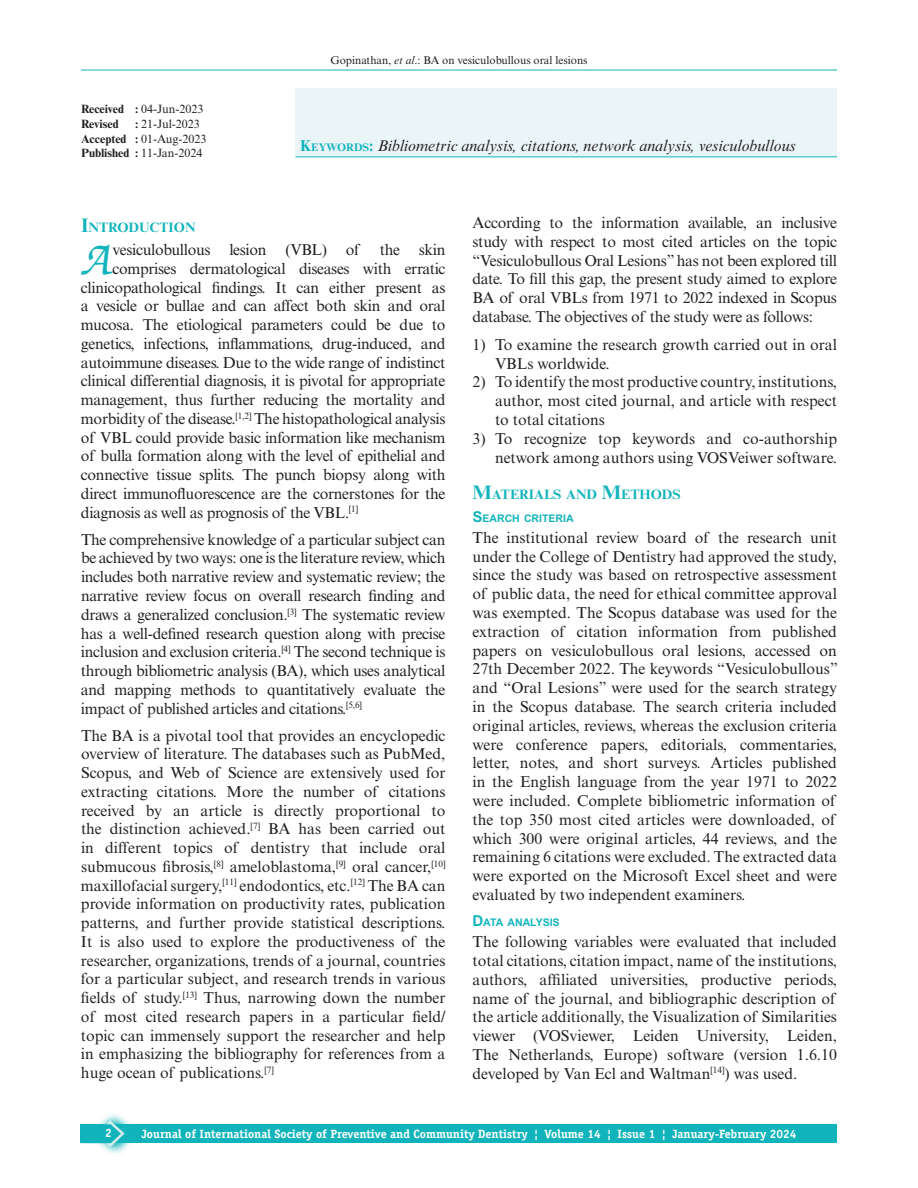
<style>
.page{position:relative;width:918px;height:1188px;background:#fff}
.page>*{position:absolute;margin:0;border:0;box-sizing:border-box;transform-origin:0 0}
.t1{font:italic 500 46.35px "Zapf Chancery IT Cby BT";color:#11b4bb}
.t2{font:15.75px/18.8px "Times New Roman MT Std";color:#231f20;text-align:justify}
.t3{font:15.75px "Times New Roman MT Std";letter-spacing:-.02em;color:#231f20}
.t4{font:italic 15.75px "Times New Roman MT Std";color:#231f20}
.t5{font:700 13.65px "Times New Roman MT Std";color:#11b4bb}
.t6{font:700 12px "Officina Serif Std";color:#fff}
.t7{font:12px/14.7px "Times New Roman MT Std";color:#231f20}
.t8{font:700 12px/14.7px "Times New Roman MT Std";color:#231f20}
.t9{font:11.25px "Times New Roman MT Std";color:#231f20}
.t10{font:700 10.5px "Arial MT Std";color:#11b4bb}
.s1{font-weight:400}
.s2{font-weight:700}
.s3{font-style:italic}
.s4{font-weight:700;font-style:normal;color:#11b4bb}
.s5{font-weight:700;font-style:normal;font-size:10.95px;color:#11b4bb}
.s6{font-size:19.5px}
.s7{font-size:15px}
</style>
<div class="page">
<div style="left:81px;top:1124px;width:756px;height:19px;background:#11b4bb"></div>
<svg style="left:102px;top:1114px;width:29px;height:40px"></svg>
<svg style="left:81px;top:1120px;width:44px;height:27px"></svg>
<hr style="left:81px;top:70px;width:756px;height:1px;background:#11b4bb">
<div style="left:296px;top:88px;width:541px;height:19px;background:#eaf5f7"></div>
<div style="left:296px;top:107px;width:541px;height:19px;background:#eaf5f7"></div>
<div style="left:296px;top:122px;width:541px;height:35px;background:#eaf5f7"></div>
<hr style="left:296px;top:157px;width:541px;height:1px;background:#11b4bb">
<p class="t8" style="left:81px;top:102px;width:124px">Received : <span class="s1">04-Jun-2023<br></span>Revised</p>
<p class="t7" style="left:81px;top:117px;width:127px;text-indent:54px"><span class="s2">:</span> 21-Jul-2023<br><span class="s2">Accepted :</span> 01-Aug-2023<br><span class="s2">Published :</span> 11-Jan-2024</p>
<p class="t9" style="left:330px;top:54px;width:259px">Gopinathan, <span class="s3">et al</span>.: BA on vesiculobullous oral lesions</p>
<p class="t4" style="left:300px;top:137px;width:497px"><span class="s4">K</span><span class="s5">EYWORDS</span><span class="s4">:</span> Bibliometric analysis, citations, network analysis, vesiculobullous</p>
<p class="t5" style="left:81px;top:219px;width:116px"><span class="s6">I</span>NTRODUCTION</p>
<h1 class="t1" style="left:85px;top:235px;width:30px">A</h1>
<p class="t3" style="left:112px;top:241px;width:248px">vesiculobullous lesion (VBL) of</p>
<p class="t2" style="left:380px;top:240px;width:67px">the skin</p>
<p class="t3" style="left:112px;top:259px;width:335px">comprises dermatological diseases with erratic</p>
<p class="t3" style="left:81px;top:278px;width:366px">clinicopathological findings. It can either present as</p>
<p class="t3" style="left:81px;top:297px;width:366px">a vesicle or bullae and can affect both skin and oral</p>
<p class="t3" style="left:81px;top:316px;width:366px">mucosa. The etiological parameters could be due to</p>
<p class="t3" style="left:81px;top:334px;width:366px">genetics, infections, inflammations, drug-induced, and</p>
<p class="t3" style="left:81px;top:353px;width:366px">autoimmune diseases. Due to the wide range of indistinct</p>
<p class="t3" style="left:81px;top:372px;width:366px">clinical differential diagnosis, it is pivotal for appropriate</p>
<p class="t3" style="left:81px;top:391px;width:366px">management, thus further reducing the mortality and</p>
<p class="t3" style="left:81px;top:410px;width:366px">morbidity of the disease.<sup>[1,2]</sup> The histopathological analysis</p>
<p class="t3" style="left:81px;top:428px;width:366px">of VBL could provide basic information like mechanism</p>
<p class="t3" style="left:81px;top:447px;width:366px">of bulla formation along with the level of epithelial and</p>
<p class="t3" style="left:81px;top:466px;width:366px">connective tissue splits. The punch biopsy along with</p>
<p class="t3" style="left:81px;top:485px;width:366px">direct immunofluorescence are the cornerstones for the</p>
<p class="t3" style="left:81px;top:503px;width:279px">diagnosis as well as prognosis of the VBL.<sup>[1]</sup></p>
<p class="t2" style="left:81px;top:530px;width:366px">The comprehensive knowledge of a particular subject can be achieved by two ways: one is the literature review, which includes both narrative review and systematic review; the narrative review focus on overall research finding and draws a generalized conclusion.<sup>[3]</sup> The systematic review has a well-defined research question along with precise inclusion and exclusion criteria.<sup>[4]</sup> The second technique is through bibliometric analysis (BA), which uses analytical and mapping methods to quantitatively evaluate the impact of published articles and citations.<sup>[5,6]</sup></p>
<p class="t2" style="left:81px;top:726px;width:366px">The BA is a pivotal tool that provides an encyclopedic overview of literature. The databases such as PubMed, Scopus, and Web of Science are extensively used for extracting citations. More the number of citations received by an article is directly proportional to the distinction achieved.<sup>[7]</sup> BA has been carried out in different topics of dentistry that include oral submucous fibrosis,<sup>[8]</sup> ameloblastoma,<sup>[9]</sup> oral cancer,<sup>[10] </sup>maxillofacial surgery,<sup>[11]</sup> endodontics, etc.<sup>[12]</sup> The BA can provide information on productivity rates, publication patterns, and further provide statistical descriptions.<br>It is also used to explore the productiveness of the researcher, organizations, trends of a journal, countries for a particular subject, and research trends in various fields of study.<sup>[13]</sup> Thus, narrowing down the number of most cited research papers in a particular field/ topic can immensely support the researcher and help in emphasizing the bibliography for references from a huge ocean of publications.<sup>[7]</sup></p>
<p class="t2" style="left:472px;top:213px;width:366px">According to the information available, an inclusive study with respect to most cited articles on the topic “Vesiculobullous Oral Lesions” has not been explored till date. To fill this gap, the present study aimed to explore BA of oral VBLs from 1971 to 2022 indexed in Scopus database. The objectives of the study were as follows:</p>
<p class="t2" style="left:495px;top:335px;width:343px;text-indent:-23px">1) To examine the research growth carried out in oral<br>VBLs worldwide.</p>
<p class="t2" style="left:495px;top:373px;width:344px;text-indent:-23px">2) To identify the most productive country, institutions, author, most cited journal, and article with respect to total citations</p>
<p class="t2" style="left:472px;top:429px;width:366px;text-align:right">3) To recognize top keywords and co-authorship network among authors using VOSVeiwer software.</p>
<p class="t5" style="left:472px;top:486px;width:210px"><span class="s6">M</span>ATERIALS AND <span class="s6">M</span>ETHODS</p>
<p class="t10" style="left:472px;top:512px;width:103px"><span class="s7">S</span>EARCH CRITERIA</p>
<p class="t2" style="left:472px;top:528px;width:367px;text-align:left">The institutional review board of the research unit under the College of Dentistry had approved the study, since the study was based on retrospective assessment of public data, the need for ethical committee approval was exempted. The Scopus database was used for the extraction of citation information from published papers on vesiculobullous oral lesions, accessed on 27th December 2022. The keywords “Vesiculobullous” and “Oral Lesions” were used for the search strategy in the Scopus database. The search criteria included original articles, reviews, whereas the exclusion criteria were conference papers, editorials, commentaries, letter, notes, and short surveys. Articles published in the English language from the year 1971 to 2022 were included. Complete bibliometric information of the top 350 most cited articles were downloaded, of which 300 were original articles, 44 reviews, and the remaining 6 citations were excluded. The extracted data were exported on the Microsoft Excel sheet and were evaluated by two independent examiners.</p>
<p class="t10" style="left:472px;top:916px;width:89px"><span class="s7">D</span>ATA ANALYSIS</p>
<p class="t2" style="left:472px;top:932px;width:366px">The following variables were evaluated that included total citations, citation impact, name of the institutions, authors, affiliated universities, productive periods, name of the journal, and bibliographic description of the article additionally, the Visualization of Similarities viewer (VOSviewer, Leiden University, Leiden, The Netherlands, Europe) software (version 1.6.10 developed by Van Ecl and Waltman<sup>[14]</sup>) was used.</p>
<p class="t6" style="left:105px;top:1126px;width:8px">2</p>
<p class="t6" style="left:142px;top:1126px;width:656px">Journal of International Society of Preventive and Community Dentistry ¦ Volume 14 ¦ Issue 1 ¦ January-February 2024</p>
</div>
